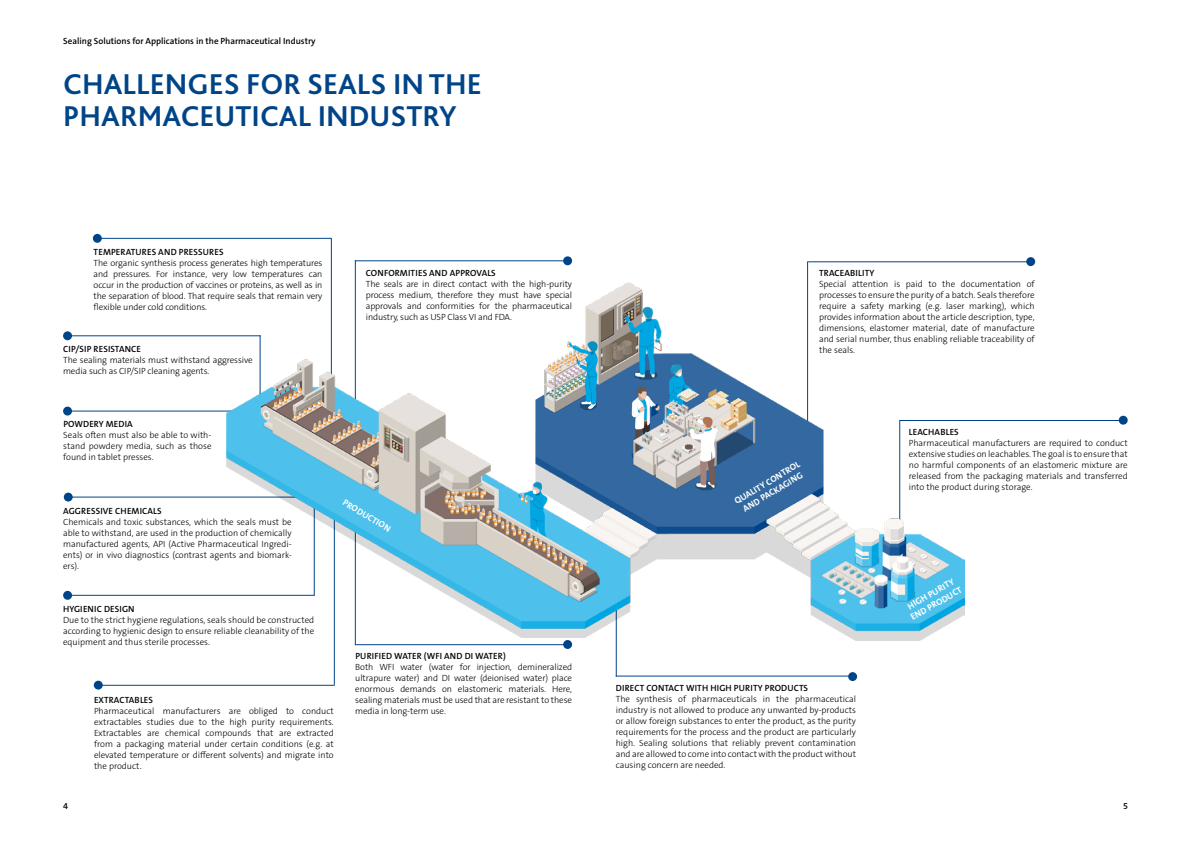
<style>
.page{position:relative;width:1191px;height:842px;background:#fff}
.page>*{position:absolute;margin:0;border:0;box-sizing:border-box;transform-origin:0 0}
.t1{font:700 30px/32px "Bliss 2";color:#048}
.t2{font:300 9px/11px "The Sans B W3";color:#000;text-align:justify}
.t3{font:600 9px "The Sans B W6";letter-spacing:.015em;color:#000}
.t4{font:700 9px/10.8px "The Sans B W7";color:#fff;text-align:center}
</style>
<div class="page">
<hr style="left:616px;top:606px;width:1px;height:70px;background:#048">
<hr style="left:334px;top:515px;width:1px;height:170px;background:#048">
<hr style="left:355px;top:515px;width:1px;height:130px;background:#048">
<hr style="left:807px;top:261px;width:1px;height:172px;background:#048">
<hr style="left:331px;top:238px;width:1px;height:166px;background:#048">
<hr style="left:355px;top:260px;width:1px;height:151px;background:#048">
<hr style="left:96px;top:238px;width:236px;height:1px;background:#048">
<hr style="left:67px;top:595px;width:247px;height:1px;background:#048">
<hr style="left:67px;top:335px;width:193px;height:1px;background:#048">
<hr style="left:67px;top:497px;width:255px;height:1px;background:#048">
<hr style="left:70px;top:411px;width:183px;height:1px;background:#048">
<div style="left:93px;top:234px;width:9px;height:9px;background:#048;border-radius:50%"></div>
<div style="left:563px;top:256px;width:9px;height:9px;background:#048;border-radius:50%"></div>
<div style="left:1118px;top:416px;width:9px;height:9px;background:#048;border-radius:50%"></div>
<div style="left:63px;top:591px;width:9px;height:9px;background:#048;border-radius:50%"></div>
<div style="left:63px;top:331px;width:9px;height:9px;background:#048;border-radius:50%"></div>
<div style="left:64px;top:493px;width:9px;height:8px;background:#048;border-radius:50%"></div>
<div style="left:94px;top:681px;width:9px;height:9px;background:#048;border-radius:50%"></div>
<div style="left:63px;top:407px;width:9px;height:8px;background:#048;border-radius:50%"></div>
<hr style="left:355px;top:260px;width:212px;height:1px;background:#048">
<hr style="left:899px;top:420px;width:222px;height:1px;background:#048">
<hr style="left:808px;top:261px;width:225px;height:1px;background:#048">
<hr style="left:94px;top:685px;width:241px;height:1px;background:#048">
<hr style="left:616px;top:675px;width:235px;height:1px;background:#048">
<div style="left:848px;top:672px;width:9px;height:9px;background:#048;border-radius:50%"></div>
<div style="left:1026px;top:257px;width:9px;height:9px;background:#048;border-radius:50%"></div>
<hr style="left:355px;top:644px;width:212px;height:1px;background:#048">
<div style="left:563px;top:640px;width:9px;height:9px;background:#048;border-radius:50%"></div>
<img style="left:226px;top:283px;width:738px;height:357px">
<p class="t3" style="left:63px;top:35px;width:254px">Sealing Solutions for Applications in the Pharmaceutical Industry</p>
<h1 class="t1" style="left:63px;top:68px;width:420px">CHALLENGES FOR SEALS IN THE<br>PHARMACEUTICAL INDUSTRY</h1>
<p class="t3" style="left:94px;top:246px;width:131px">TEMPERATURES AND PRESSURES</p>
<p class="t2" style="left:94px;top:257px;width:230px">The organic synthesis process generates high temperatures and pressures. For instance, very low temperatures can occur in the production of vaccines or proteins, as well as in the separation of blood. That require seals that remain very flexible under cold conditions.</p>
<p class="t3" style="left:366px;top:267px;width:131px">CONFORMITIES AND APPROVALS</p>
<p class="t2" style="left:366px;top:279px;width:208px">The seals are in direct contact with the high-purity process medium, therefore they must have special approvals and conformities for the pharmaceutical industry, such as USP Class VI and FDA.</p>
<p class="t3" style="left:63px;top:343px;width:79px">CIP/SIP RESISTANCE</p>
<p class="t2" style="left:63px;top:354px;width:191px">The sealing materials must withstand aggressive media such as CIP/SIP cleaning agents.</p>
<p class="t3" style="left:63px;top:418px;width:71px">POWDERY MEDIA</p>
<p class="t2" style="left:63px;top:430px;width:150px">Seals often must also be able to with&shy;stand powdery media, such as those found in tablet presses.</p>
<p class="t3" style="left:63px;top:505px;width:100px">AGGRESSIVE CHEMICALS</p>
<p class="t2" style="left:63px;top:516px;width:230px">Chemicals and toxic substances, which the seals must be able to withstand, are used in the production of chemically manufactured agents, API (Active Pharmaceutical Ingredi&shy;ents) or in vivo diagnostics (contrast agents and biomark&shy;ers).</p>
<p class="t3" style="left:63px;top:603px;width:73px">HYGIENIC DESIGN</p>
<p class="t2" style="left:63px;top:614px;width:253px">Due to the strict hygiene regulations, seals should be constructed according to hygienic design to ensure reliable cleanability of the equipment and thus sterile processes.</p>
<p class="t3" style="left:94px;top:694px;width:61px">EXTRACTABLES</p>
<p class="t2" style="left:94px;top:705px;width:241px">Pharmaceutical manufacturers are obliged to conduct extractables studies due to the high purity requirements.<br>Extractables are chemical compounds that are extracted from a packaging material under certain conditions (e.g. at elevated temperature or different solvents) and migrate into the product.</p>
<p class="t4" style="left:346px;top:497px;width:56px;rotate:31deg">PRODUCTION</p>
<p class="t3" style="left:355px;top:650px;width:152px">PURIFIED WATER (WFI AND DI WATER)</p>
<p class="t2" style="left:355px;top:661px;width:218px">Both WFI water (water for injection, demineralized ultrapure water) and DI water (deionised water) place enormous demands on elastomeric materials. Here, sealing materials must be used that are resistant to these media in long-term use.</p>
<p class="t3" style="left:819px;top:267px;width:57px">TRACEABILITY</p>
<p class="t2" style="left:819px;top:279px;width:217px">Special attention is paid to the documentation of processes to ensure the purity of a batch. Seals therefore require a safety marking (e.g. laser marking), which provides information about the article description, type, dimensions, elastomer material, date of manufacture and serial number, thus enabling reliable traceability of the seals.</p>
<p class="t4" style="left:732px;top:497px;width:76px;rotate:-31deg">QUALITY CONTROL<br>AND PACKAGING</p>
<p class="t3" style="left:909px;top:426px;width:51px">LEACHABLES</p>
<p class="t2" style="left:909px;top:438px;width:220px">Pharmaceutical manufacturers are required to conduct extensive studies on leachables. The goal is to ensure that no harmful components of an elastomeric mixture are released from the packaging materials and transferred into the product during storage.</p>
<p class="t4" style="left:903px;top:604px;width:59px;rotate:-30deg">HIGH PURITY<br>END PRODUCT</p>
<p class="t3" style="left:616px;top:682px;width:194px">DIRECT CONTACT WITH HIGH PURITY PRODUCTS</p>
<p class="t2" style="left:616px;top:694px;width:242px">The synthesis of pharmaceuticals in the pharmaceutical industry is not allowed to produce any unwanted by-products or allow foreign substances to enter the product, as the purity requirements for the process and the product are particularly high. Sealing solutions that reliably prevent contamination and are allowed to come into contact with the product without causing concern are needed.</p>
<p class="t3" style="left:63px;top:800px;width:6px">4</p>
<p class="t3" style="left:1123px;top:800px;width:6px">5</p>
</div>
